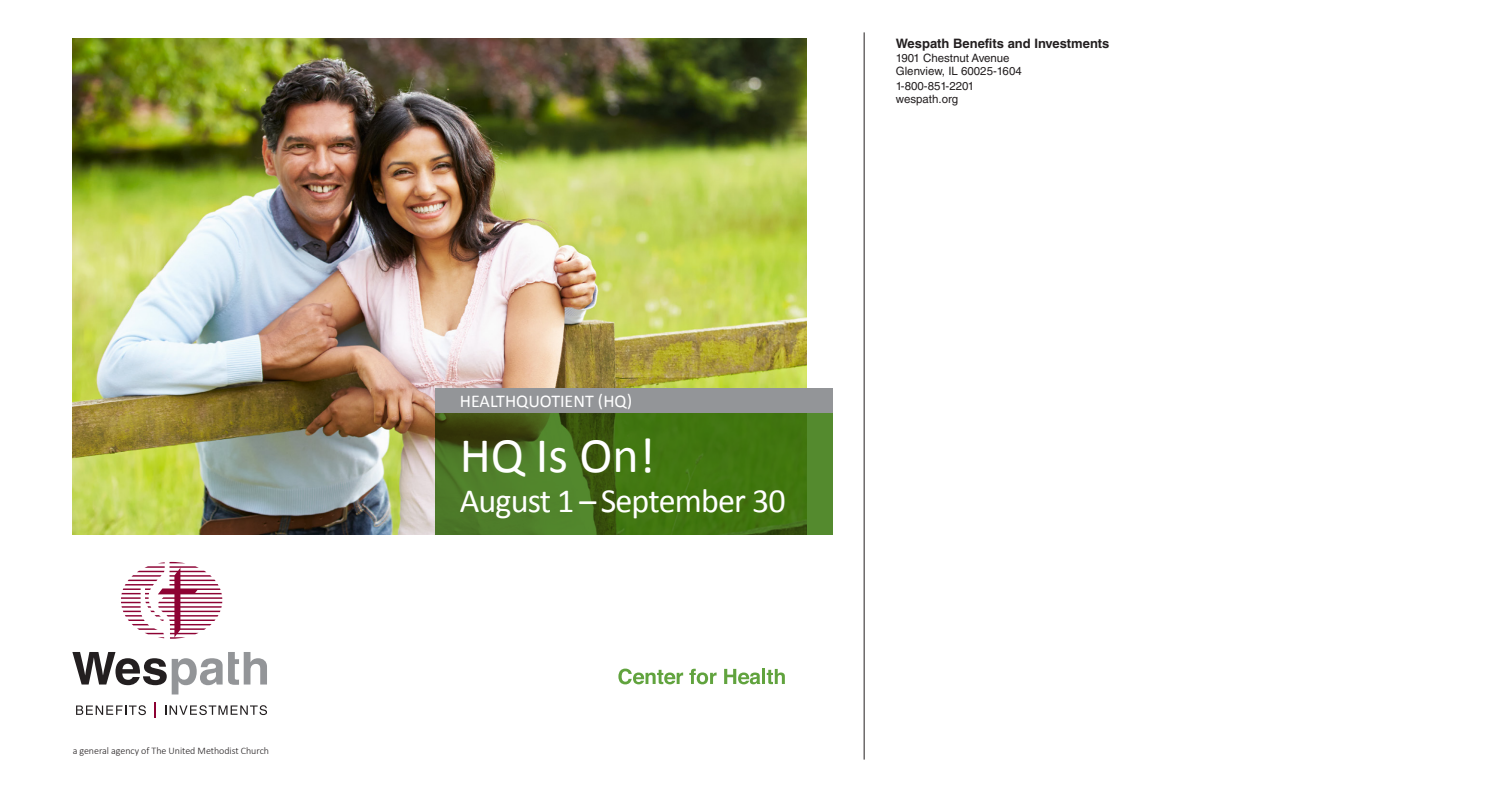
<style>
.page{position:relative;width:1512px;height:792px;background:#fff}
.page>*{position:absolute;margin:0;border:0;box-sizing:border-box;transform-origin:0 0}
.cover_a-head_text_re{font:50px "Calibri";color:#fff}
.cover_a-head_text_re-2{font:34px "Calibri";letter-spacing:-.025em;color:#fff}
.t1{font:18px "Calibri";color:#fff}
.address_info{font:700 13px "Helvetica LT Std";color:#231f20}
.address_info-2{font:11.6px "Helvetica LT Std";color:#231f20}
.TextFooterAndAddress{font:300 10px "Calibri";letter-spacing:-.005em;color:#231f20}
</style>
<div class="page">
<img style="left:72px;top:38px;width:735px;height:497px">
<svg style="left:435px;top:413px;width:397px;height:122px;background:#457319"></svg>
<div style="left:435px;top:388px;width:397px;height:25px;background:#939598"></div>
<hr style="left:864px;top:32px;width:1px;height:728px;background:#231f20">
<svg style="left:618px;top:669px;width:65px;height:15px"></svg>
<svg style="left:689px;top:669px;width:28px;height:15px"></svg>
<svg style="left:724px;top:669px;width:36px;height:15px"></svg>
<hr style="left:762px;top:669px;width:3px;height:15px;background:#61a33e">
<svg style="left:767px;top:669px;width:18px;height:15px"></svg>
<svg style="left:72px;top:652px;width:195px;height:42px"></svg>
<svg style="left:76px;top:705px;width:70px;height:10px"></svg>
<svg style="left:165px;top:705px;width:102px;height:10px"></svg>
<svg style="left:155px;top:702px;width:1px;height:16px"></svg>
<svg style="left:121px;top:562px;width:101px;height:77px"></svg>
<p class="TextFooterAndAddress" style="left:73px;top:744px;width:198px">a general agency of The United Methodist Church</p>
<p class="address_info" style="left:896px;top:35px;width:215px">Wespath Benefits and Investments</p>
<p class="address_info-2" style="left:896px;top:51px;width:115px">1901 Chestnut Avenue</p>
<p class="address_info-2" style="left:896px;top:65px;width:128px">Glenview, IL 60025-1604</p>
<p class="address_info-2" style="left:896px;top:79px;width:80px">1-800-851-2201</p>
<p class="address_info-2" style="left:896px;top:92px;width:64px">wespath.org</p>
<p class="t1" style="left:460px;top:390px;width:174px">HEALTHQUOTIENT (HQ)</p>
<p class="cover_a-head_text_re" style="left:460px;top:424px;width:197px">HQ Is On!</p>
<p class="cover_a-head_text_re-2" style="left:460px;top:479px;width:327px">August 1 – September 30</p>
</div>
